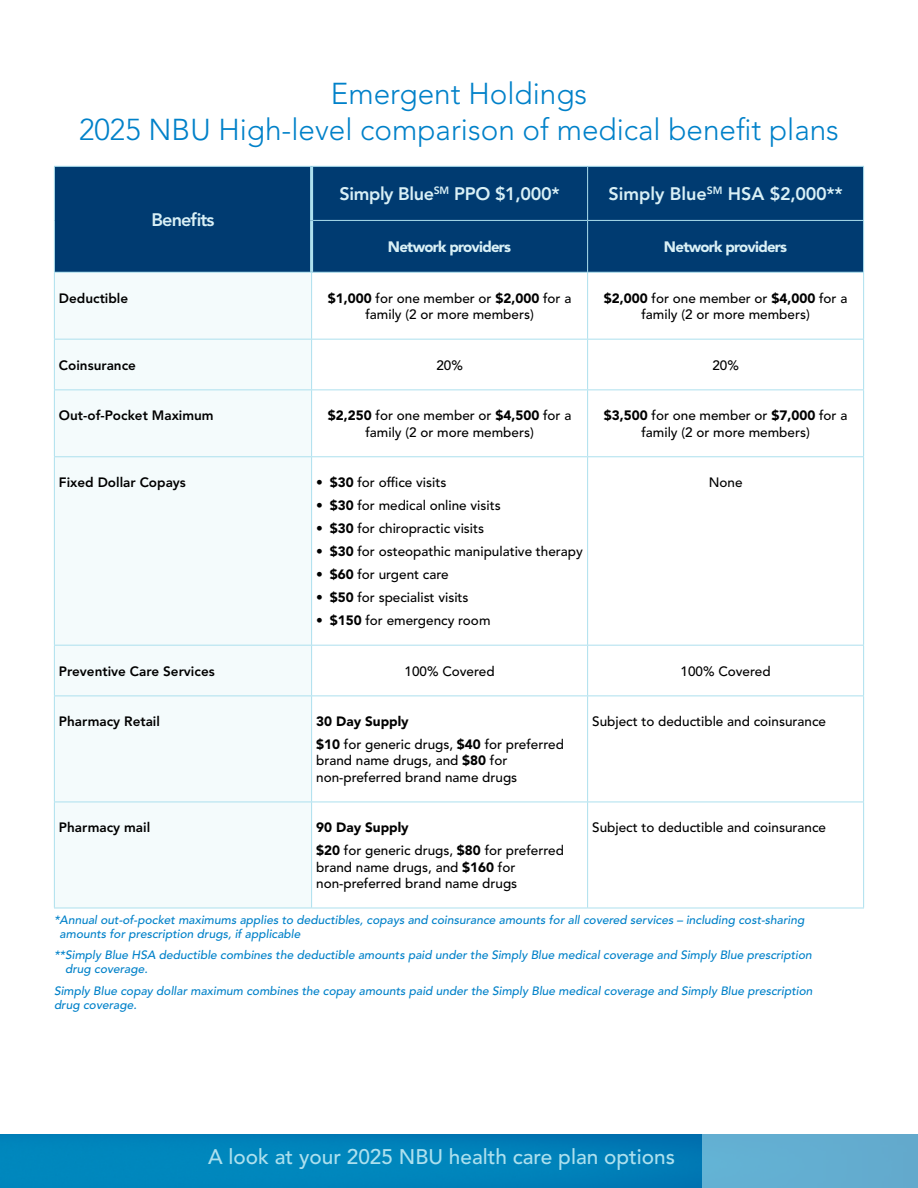
<style>
.page{position:relative;width:918px;height:1188px;background:#fff}
.page>*{position:absolute;margin:0;border:0;box-sizing:border-box;transform-origin:0 0}
.t1{font:300 30px/36px "Avenir LT Std";color:#0081c9;text-align:center}
.t2{font:500 21px "Avenir LT Std";color:#ade0ee}
.t3{font:800 18px "Avenir LT Std";letter-spacing:-.02em;color:#d9f0f6}
.t4{font:800 18px "Avenir LT Std";color:#d9f0f6}
.t5{font:900 15px "Avenir LT Std";letter-spacing:-.05em;color:#d9f0f6}
.t6{font:500 13.5px/16.2px "Avenir LT Std";color:#000;text-align:center}
.t7{font:800 13.5px "Avenir LT Std";color:#000}
.t8{font:italic 500 12px/14.4px "Avenir LT Std";color:#0081c9}
.s1{font-weight:900}
</style>
<div class="page">
<div style="left:55px;top:167px;width:808px;height:105px;background:#003b71"></div>
<div style="left:55px;top:273px;width:256px;height:635px;background:#f4fbfc"></div>
<hr style="left:54px;top:166px;width:258px;height:1px;background:#ade0ee">
<hr style="left:54px;top:167px;width:1px;height:53px;background:#ade0ee">
<hr style="left:312px;top:166px;width:276px;height:1px;background:#ade0ee">
<hr style="left:588px;top:166px;width:276px;height:1px;background:#ade0ee">
<hr style="left:587px;top:167px;width:1px;height:53px;background:#ade0ee">
<hr style="left:863px;top:167px;width:1px;height:53px;background:#ade0ee">
<hr style="left:54px;top:220px;width:1px;height:52px;background:#ade0ee">
<hr style="left:313px;top:220px;width:275px;height:1px;background:#ade0ee">
<hr style="left:588px;top:220px;width:276px;height:1px;background:#ade0ee">
<hr style="left:587px;top:221px;width:1px;height:51px;background:#ade0ee">
<hr style="left:863px;top:221px;width:1px;height:51px;background:#ade0ee">
<hr style="left:54px;top:272px;width:258px;height:1px;background:#ade0ee">
<hr style="left:54px;top:273px;width:1px;height:66px;background:#ade0ee">
<hr style="left:312px;top:272px;width:276px;height:1px;background:#ade0ee">
<hr style="left:311px;top:273px;width:1px;height:66px;background:#ade0ee">
<hr style="left:588px;top:272px;width:276px;height:1px;background:#ade0ee">
<hr style="left:587px;top:273px;width:1px;height:66px;background:#ade0ee">
<hr style="left:863px;top:273px;width:1px;height:66px;background:#ade0ee">
<hr style="left:54px;top:339px;width:258px;height:1px;background:#ade0ee">
<hr style="left:54px;top:340px;width:1px;height:49px;background:#ade0ee">
<hr style="left:312px;top:339px;width:276px;height:1px;background:#ade0ee">
<hr style="left:311px;top:340px;width:1px;height:49px;background:#ade0ee">
<hr style="left:588px;top:339px;width:276px;height:1px;background:#ade0ee">
<hr style="left:587px;top:340px;width:1px;height:49px;background:#ade0ee">
<hr style="left:863px;top:340px;width:1px;height:49px;background:#ade0ee">
<hr style="left:54px;top:389px;width:258px;height:1px;background:#ade0ee">
<hr style="left:54px;top:390px;width:1px;height:66px;background:#ade0ee">
<hr style="left:312px;top:389px;width:276px;height:1px;background:#ade0ee">
<hr style="left:311px;top:390px;width:1px;height:66px;background:#ade0ee">
<hr style="left:588px;top:389px;width:276px;height:1px;background:#ade0ee">
<hr style="left:587px;top:390px;width:1px;height:66px;background:#ade0ee">
<hr style="left:863px;top:390px;width:1px;height:66px;background:#ade0ee">
<hr style="left:54px;top:456px;width:258px;height:1px;background:#ade0ee">
<hr style="left:54px;top:457px;width:1px;height:188px;background:#ade0ee">
<hr style="left:312px;top:456px;width:276px;height:1px;background:#ade0ee">
<hr style="left:311px;top:457px;width:1px;height:188px;background:#ade0ee">
<hr style="left:588px;top:456px;width:276px;height:1px;background:#ade0ee">
<hr style="left:587px;top:457px;width:1px;height:188px;background:#ade0ee">
<hr style="left:863px;top:457px;width:1px;height:188px;background:#ade0ee">
<hr style="left:54px;top:645px;width:258px;height:1px;background:#ade0ee">
<hr style="left:54px;top:646px;width:1px;height:50px;background:#ade0ee">
<hr style="left:312px;top:645px;width:276px;height:1px;background:#ade0ee">
<hr style="left:311px;top:646px;width:1px;height:50px;background:#ade0ee">
<hr style="left:588px;top:645px;width:276px;height:1px;background:#ade0ee">
<hr style="left:587px;top:646px;width:1px;height:50px;background:#ade0ee">
<hr style="left:863px;top:646px;width:1px;height:50px;background:#ade0ee">
<hr style="left:54px;top:696px;width:258px;height:1px;background:#ade0ee">
<hr style="left:54px;top:696px;width:1px;height:106px;background:#ade0ee">
<hr style="left:312px;top:696px;width:276px;height:1px;background:#ade0ee">
<hr style="left:311px;top:696px;width:1px;height:106px;background:#ade0ee">
<hr style="left:588px;top:696px;width:276px;height:1px;background:#ade0ee">
<hr style="left:587px;top:696px;width:1px;height:106px;background:#ade0ee">
<hr style="left:863px;top:696px;width:1px;height:106px;background:#ade0ee">
<hr style="left:54px;top:802px;width:258px;height:1px;background:#ade0ee">
<hr style="left:54px;top:802px;width:1px;height:106px;background:#ade0ee">
<hr style="left:312px;top:802px;width:276px;height:1px;background:#ade0ee">
<hr style="left:311px;top:802px;width:1px;height:106px;background:#ade0ee">
<hr style="left:588px;top:802px;width:276px;height:1px;background:#ade0ee">
<hr style="left:587px;top:802px;width:1px;height:106px;background:#ade0ee">
<hr style="left:863px;top:802px;width:1px;height:106px;background:#ade0ee">
<hr style="left:54px;top:908px;width:258px;height:1px;background:#ade0ee">
<hr style="left:312px;top:908px;width:276px;height:1px;background:#ade0ee">
<hr style="left:588px;top:908px;width:276px;height:1px;background:#ade0ee">
<hr style="left:310px;top:167px;width:3px;height:53px;background:#ade0ee">
<hr style="left:310px;top:220px;width:3px;height:52px;background:#ade0ee">
<img style="left:0;top:1134px;width:702px;height:54px">
<div style="left:702px;top:1134px;width:216px;height:54px;background:#63aed1"></div>
<h1 class="t1" style="left:79px;top:75px;width:761px">Emergent Holdings<br>2025 NBU High-level comparison of medical benefit plans</h1>
<h3 class="t3" style="left:152px;top:209px;width:64px">Benefits</h3>
<h3 class="t3" style="left:339px;top:183px;width:222px">Simply Blue<sup>SM</sup> PPO $1,000*</h3>
<h3 class="t4" style="left:609px;top:183px;width:236px">Simply Blue<sup>SM</sup> HSA $2,000**</h3>
<p class="t5" style="left:388px;top:238px;width:125px">Network providers</p>
<p class="t5" style="left:664px;top:238px;width:125px">Network providers</p>
<p class="t7" style="left:59px;top:290px;width:71px">Deductible</p>
<p class="t6" style="left:328px;top:290px;width:245px"><span class="s1">$1,000</span> for one member or <span class="s1">$2,000</span> for a family (2 or more members)</p>
<p class="t6" style="left:604px;top:290px;width:245px"><span class="s1">$2,000</span> for one member or <span class="s1">$4,000</span> for a family (2 or more members)</p>
<p class="t7" style="left:59px;top:357px;width:78px">Coinsurance</p>
<p class="t6" style="left:436px;top:357px;width:28px">20%</p>
<p class="t6" style="left:712px;top:357px;width:28px">20%</p>
<p class="t7" style="left:59px;top:408px;width:156px">Out-of-Pocket Maximum</p>
<p class="t6" style="left:328px;top:408px;width:245px"><span class="s1">$2,250</span> for one member or <span class="s1">$4,500</span> for a family (2 or more members)</p>
<p class="t6" style="left:604px;top:408px;width:245px"><span class="s1">$3,500</span> for one member or <span class="s1">$7,000</span> for a family (2 or more members)</p>
<p class="t7" style="left:59px;top:475px;width:128px">Fixed Dollar Copays</p>
<p class="t6" style="left:316px;top:475px;width:132px">• <span class="s1">$30</span> for office visits</p>
<p class="t6" style="left:316px;top:498px;width:186px">• <span class="s1">$30</span> for medical online visits</p>
<p class="t6" style="left:316px;top:521px;width:169px">• <span class="s1">$30</span> for chiropractic visits</p>
<p class="t6" style="left:316px;top:544px;width:268px">• <span class="s1">$30</span> for osteopathic manipulative therapy</p>
<p class="t6" style="left:316px;top:567px;width:134px">• <span class="s1">$60</span> for urgent care</p>
<p class="t6" style="left:316px;top:590px;width:154px">• <span class="s1">$50</span> for specialist visits</p>
<p class="t6" style="left:316px;top:612px;width:176px">• <span class="s1">$150</span> for emergency room</p>
<p class="t6" style="left:709px;top:475px;width:35px">None</p>
<p class="t7" style="left:59px;top:663px;width:157px">Preventive Care Services</p>
<p class="t6" style="left:405px;top:663px;width:92px">100% Covered</p>
<p class="t6" style="left:681px;top:663px;width:92px">100% Covered</p>
<p class="t7" style="left:59px;top:714px;width:103px">Pharmacy Retail</p>
<p class="t6" style="left:316px;top:711px;width:249px;line-height:23px;text-align:left"><span class="s1">30 Day Supply<br>$10</span> for generic drugs, <span class="s1">$40</span> for preferred</p>
<p class="t6" style="left:316px;top:753px;width:203px;text-align:left">brand name drugs, and <span class="s1">$80</span> for non-preferred brand name drugs</p>
<p class="t7" style="left:59px;top:820px;width:93px">Pharmacy mail</p>
<p class="t6" style="left:316px;top:817px;width:249px;line-height:23px;text-align:left"><span class="s1">90 Day Supply<br>$20</span> for generic drugs, <span class="s1">$80</span> for preferred</p>
<p class="t6" style="left:316px;top:859px;width:203px;text-align:left">brand name drugs, and <span class="s1">$160</span> for non-preferred brand name drugs</p>
<p class="t6" style="left:592px;top:714px;width:235px">Subject to deductible and coinsurance</p>
<p class="t6" style="left:592px;top:820px;width:235px">Subject to deductible and coinsurance</p>
<p class="t8" style="left:60px;top:912px;width:746px;text-indent:-6px">*Annual out-of-pocket maximums applies to deductibles, copays and coinsurance amounts for all covered services – including cost-sharing amounts for prescription drugs, if applicable</p>
<p class="t8" style="left:65px;top:948px;width:748px;text-indent:-11px">**Simply Blue HSA deductible combines the deductible amounts paid under the Simply Blue medical coverage and Simply Blue prescription drug coverage.</p>
<p class="t8" style="left:54px;top:984px;width:760px">Simply Blue copay dollar maximum combines the copay amounts paid under the Simply Blue medical coverage and Simply Blue prescription drug coverage.</p>
<h2 class="t2" style="left:208px;top:1145px;width:468px">A look at your 2025 NBU health care plan options</h2>
</div>
